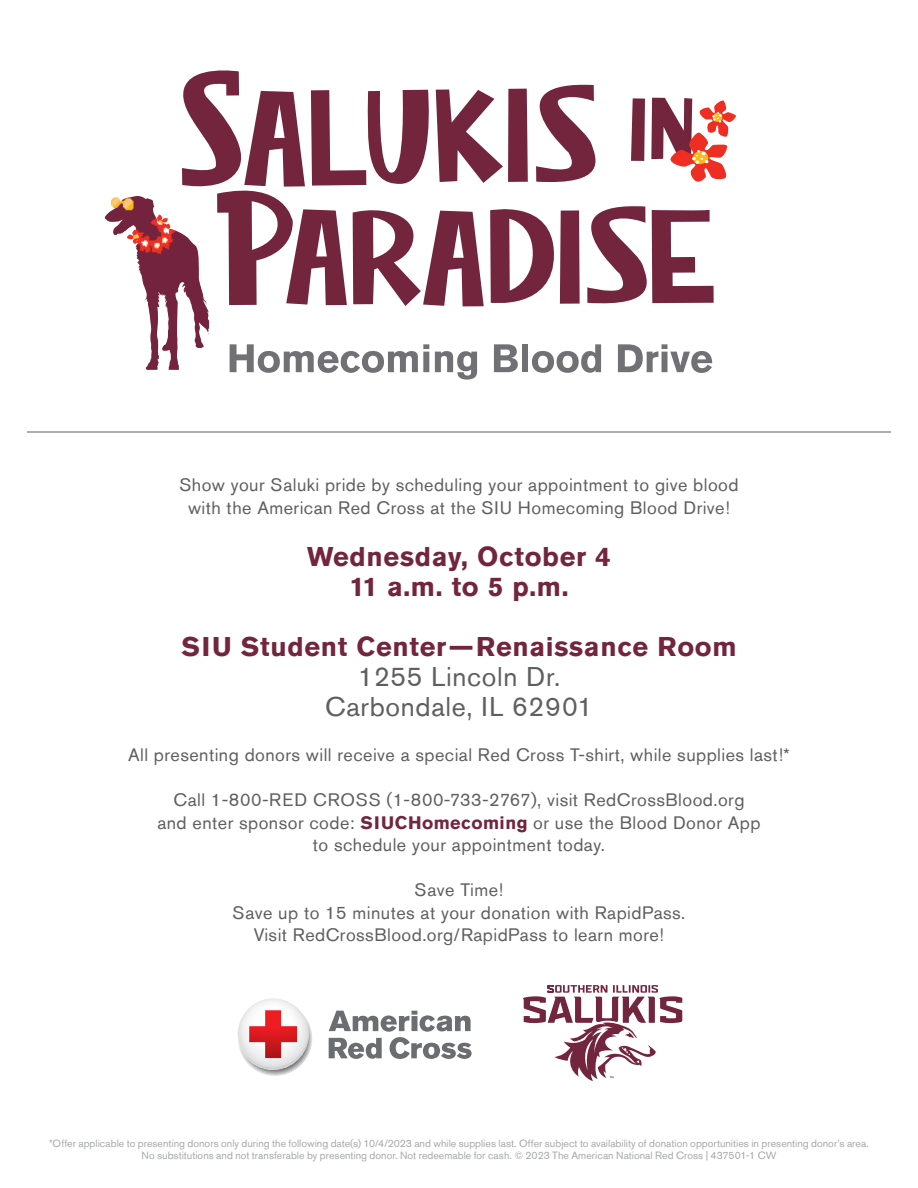
<style>
.page{position:relative;width:918px;height:1188px;background:#fff}
.page>*{position:absolute;margin:0;border:0;box-sizing:border-box;transform-origin:0 0}
.t1{font:700 27px "Akzidenz Grotesk Std";letter-spacing:.025em;color:#73253e}
.t2{font:27px "Akzidenz Grotesk Std";letter-spacing:.025em;color:#605e5f}
.t3{font:18px/22.5px "Akzidenz Grotesk Std";letter-spacing:.025em;color:#605e5f;text-align:center}
.t4{font:10.5px/12px "Akzidenz Grotesk Std";color:#a7a8a9;text-align:center}
.s1{font-weight:700;color:#73253e}
</style>
<div class="page">
<hr style="left:27px;top:432px;width:864px;height:1px;background:#605e5f">
<svg style="left:230px;top:344px;width:199px;height:29px"></svg>
<svg style="left:435px;top:351px;width:42px;height:29px"></svg>
<svg style="left:494px;top:344px;width:24px;height:28px"></svg>
<div style="left:522px;top:344px;width:6px;height:28px;background:#717074"></div>
<svg style="left:532px;top:344px;width:69px;height:29px"></svg>
<svg style="left:618px;top:344px;width:94px;height:29px"></svg>
<svg style="left:152px;top:70px;width:584px;height:241px"></svg>
<img style="left:105px;top:196px;width:47px;height:154px">
<svg style="left:237px;top:998px;width:75px;height:78px"></svg>
<svg style="left:329px;top:1011px;width:143px;height:48px"></svg>
<svg style="left:523px;top:985px;width:159px;height:96px"></svg>
<p class="t3" style="left:179px;top:474px;width:561px">Show your Saluki pride by scheduling your appointment to give blood with the American Red Cross at the SIU Homecoming Blood Drive!</p>
<p class="t1" style="left:307px;top:541px;width:305px">Wednesday, October 4</p>
<p class="t1" style="left:349px;top:571px;width:221px">11 a.m. to 5 p.m.</p>
<p class="t1" style="left:181px;top:631px;width:557px">SIU Student Center—Renaissance Room</p>
<p class="t2" style="left:358px;top:661px;width:204px">1255 Lincoln Dr.</p>
<p class="t2" style="left:325px;top:691px;width:269px">Carbondale, IL 62901</p>
<p class="t3" style="left:128px;top:744px;width:663px">All presenting donors will receive a special Red Cross T-shirt, while supplies last!*</p>
<p class="t3" style="left:157px;top:789px;width:605px">Call 1-800-RED CROSS (1-800-733-2767), visit RedCrossBlood.org and enter sponsor code: <span class="s1">SIUCHomecoming</span> or use the Blood Donor App to schedule your appointment today.</p>
<p class="t3" style="left:415px;top:879px;width:90px">Save Time!</p>
<p class="t3" style="left:233px;top:901px;width:454px">Save up to 15 minutes at your donation with RapidPass.<br>Visit RedCrossBlood.org/RapidPass to learn more!</p>
<p class="t4" style="left:49px;top:1138px;width:822px">*Offer applicable to presenting donors only during the following date(s) 10/4/2023 and while supplies last. Offer subject to availability of donation opportunities in presenting donor’s area.<br>No substitutions and not transferable by presenting donor. Not redeemable for cash. © 2023 The American National Red Cross | 437501-1 CW</p>
</div>
